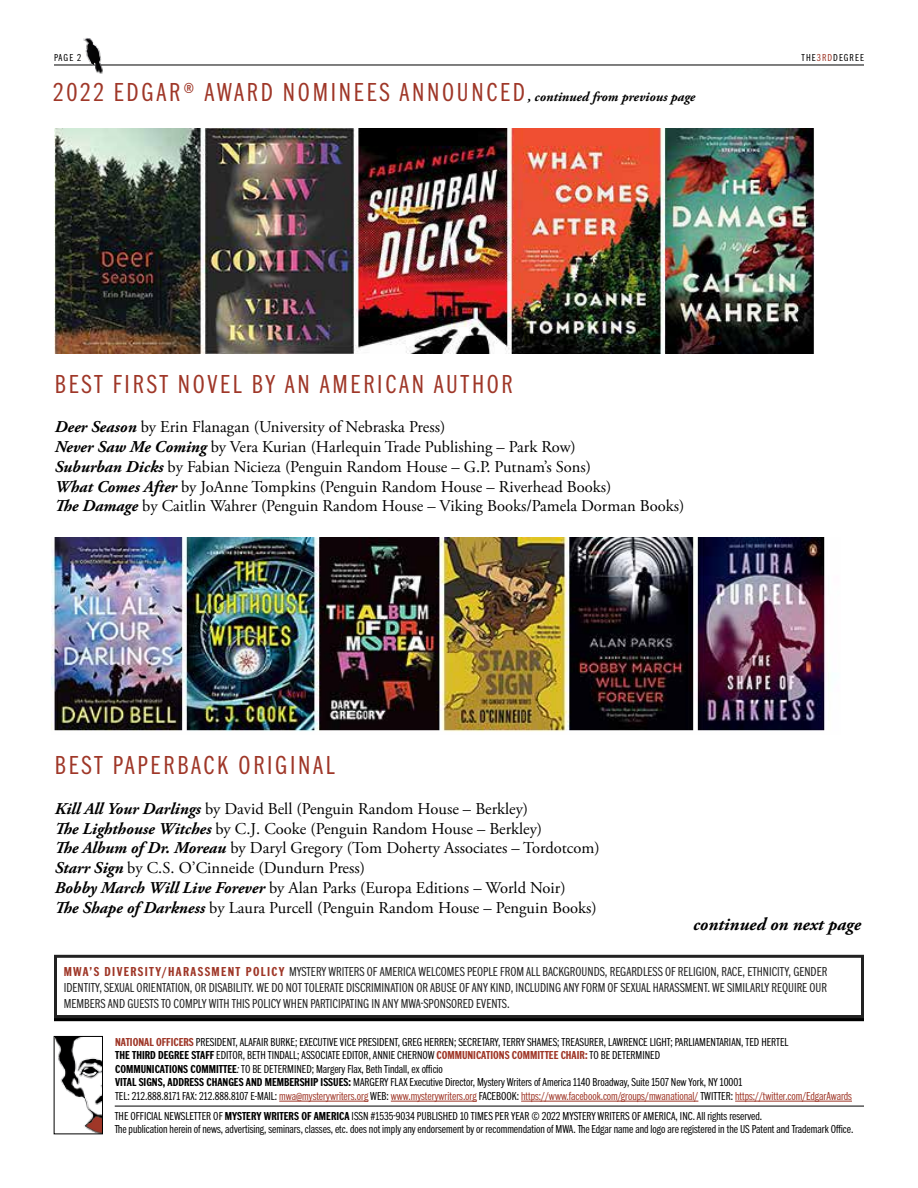
<style>
.page{position:relative;width:918px;height:1188px;background:#fff}
.page>*{position:absolute;margin:0;border:0;box-sizing:border-box;transform-origin:0 0}
.t1{font:300 27px "Franklin Cond ITC Std";letter-spacing:.1em;color:#9f3728}
.t2{font:italic 700 18px "Adobe Garamond Pro";color:#000}
.t3{font:16.5px/19.8px "Adobe Garamond Pro";color:#000}
.t4{font:300 13.5px/16.2px "Franklin Cond ITC Std";color:#222;text-align:justify}
.t5{font:700 13.5px "Franklin Cond ITC Std";letter-spacing:.1em;color:#9f3728}
.t6{font:300 12px/13.5px "Franklin Cond ITC Std";color:#000}
.t7{font:300 12px "Franklin Cond ITC Std";color:#9f3728}
.t8{font:700 12px "Franklin Cond ITC Std";color:#000}
.t9{font:700 12px "Franklin Cond ITC Std";color:#9f3728}
.t10{font:300 10.5px "Franklin Cond ITC Std";letter-spacing:.095em;color:#000}
.s1{color:#9f3728}
.s2{font-family:"Adobe Garamond Pro";font-weight:700;font-style:italic;font-size:13.5px;color:#000}
.s3{font-weight:700;font-style:italic}
.s4{font-weight:700;color:#9f3728}
.s5{font-weight:300;color:#000}
.s6{font-style:italic}
.s7{font-weight:700}
.s8{color:#000}
</style>
<div class="page">
<div style="left:54px;top:1015px;width:810px;height:6px;background:#000"></div>
<hr style="left:54px;top:65px;width:810px;height:1px;background:#000">
<hr style="left:115px;top:1106px;width:749px;height:1px;background:#000">
<img style="left:56px;top:1038px;width:45px;height:94px">
<div style="left:54px;top:1036px;width:49px;height:98px;border:1px solid #000"></div>
<img style="left:81px;top:38px;width:25px;height:36px">
<hr style="left:279px;top:1101px;width:89px;height:1px;background:#9f3728">
<hr style="left:391px;top:1101px;width:86px;height:1px;background:#9f3728">
<hr style="left:521px;top:1101px;width:177px;height:1px;background:#9f3728">
<hr style="left:735px;top:1101px;width:117px;height:1px;background:#9f3728">
<div style="left:54px;top:955px;width:810px;height:63px;border:3px solid #222"></div>
<img style="left:55px;top:129px;width:759px;height:225px">
<img style="left:52px;top:538px;width:774px;height:194px">
<p class="t10" style="left:54px;top:52px;width:29px">PAGE 2</p>
<p class="t10" style="left:802px;top:52px;width:64px">THE<span class="s1">3RD</span>DEGREE</p>
<h1 class="t1" style="left:53px;top:79px;width:644px">2022 EDGAR® AWARD NOMINEES ANNOUNCED <span class="s2">, continued from previous page</span></h1>
<h1 class="t1" style="left:55px;top:370px;width:13px">BEST</h1>
<h1 class="t1" style="left:113px;top:370px;width:12px">FIRST</h1>
<h1 class="t1" style="left:178px;top:370px;width:14px">NOVEL</h1>
<h1 class="t1" style="left:252px;top:370px;width:82px">BYANAMERICAN</h1>
<h1 class="t1" style="left:434px;top:370px;width:15px">AUTHOR</h1>
<p class="t3" style="left:55px;top:418px;width:631px"><span class="s3">Deer Season</span> by Erin Flanagan (University of Nebraska Press)<br><span class="s3">Never Saw Me Coming</span> by Vera Kurian (Harlequin Trade Publishing – Park Row)<br><span class="s3">Suburban Dicks</span> by Fabian Nicieza (Penguin Random House – G.P. Putnam’s Sons)<br><span class="s3">What Comes After</span> by JoAnne Tompkins (Penguin Random House – Riverhead Books)<br><span class="s3">The Damage</span> by Caitlin Wahrer (Penguin Random House – Viking Books/Pamela Dorman Books)</p>
<h1 class="t1" style="left:55px;top:752px;width:13px">BEST</h1>
<h1 class="t1" style="left:113px;top:752px;width:14px">PAPERBACK</h1>
<h1 class="t1" style="left:239px;top:752px;width:13px">ORIGINAL</h1>
<p class="t3" style="left:55px;top:799px;width:547px"><span class="s3">Kill All Your Darlings</span> by David Bell (Penguin Random House – Berkley)<br><span class="s3">The Lighthouse Witches</span> by C.J. Cooke (Penguin Random House – Berkley)<br><span class="s3">The Album of Dr. Moreau</span> by Daryl Gregory (Tom Doherty Associates – Tordotcom)<br><span class="s3">Starr Sign</span> by C.S. O’Cinneide (Dundurn Press)<br><span class="s3">Bobby March Will Live Forever</span> by Alan Parks (Europa Editions – World Noir)<br><span class="s3">The Shape of Darkness</span> by Laura Purcell (Penguin Random House – Penguin Books)</p>
<h2 class="t2" style="left:693px;top:914px;width:169px">continued on next page</h2>
<p class="t5" style="left:64px;top:964px;width:56px">MWA’S DIVERSIT</p>
<p class="t5" style="left:156px;top:964px;width:29px">Y/HARASSMENT</p>
<p class="t5" style="left:246px;top:964px;width:8px">POLIC</p>
<p class="t4" style="left:64px;top:964px;width:765px;text-indent:215px"><span class="s4">Y</span> MYSTERY WRITERS OF AMERICA WELCOMES PEOPLE FROM ALL BACKGROUNDS, REGARDLESS OF RELIGION, RACE, ETHNICITY, GENDER IDENTITY, SEXUAL ORIENTATION, OR DISABILITY. WE DO NOT TOLERATE DISCRIMINATION OR ABUSE OF ANY KIND, INCLUDING ANY FORM OF SEXUAL HARASSMENT. WE SIMILARLY REQUIRE OUR MEMBERS AND GUESTS TO COMPLY WITH THIS POLICY WHEN PARTICIPATING IN ANY MWA-SPONSORED EVENTS.</p>
<p class="t6" style="left:115px;top:1036px;width:199px"><span class="s4">NATIONAL OFFICERS</span> PRESIDENT, ALAFAIR BURKE; EXECUTIVE</p>
<p class="t6" style="left:340px;top:1036px;width:24px">VICE PRESI</p>
<p class="t6" style="left:379px;top:1036px;width:85px">DENT, GREG HERREN; SECRETARY</p>
<p class="t6" style="left:498px;top:1036px;width:10px">, TERRY</p>
<p class="t6" style="left:527px;top:1036px;width:7px">SHAMES</p>
<p class="t6" style="left:557px;top:1036px;width:10px">;TREASURER</p>
<p class="t6" style="left:604px;top:1036px;width:77px">, LAWRENCE LIGHT; PARLIAMENTARIAN</p>
<p class="t6" style="left:741px;top:1036px;width:49px">, TED HERTEL</p>
<p class="t8" style="left:115px;top:1049px;width:87px">THE THIRD DEGREE STAFF</p>
<p class="t6" style="left:216px;top:1049px;width:91px">EDITOR, BETH TINDALL; ASSOCIATE</p>
<p class="t6" style="left:342px;top:1049px;width:37px">EDITOR, ANNIE</p>
<p class="t6" style="left:397px;top:1049px;width:7px">CHERNOW</p>
<p class="t9" style="left:436px;top:1049px;width:187px">COMMUNICATIONS COMMITTEE CHAIR: <span class="s5">TO BE DETERMINE</span></p>
<p class="t6" style="left:655px;top:1049px;width:7px">D</p>
<p class="t8" style="left:115px;top:1063px;width:7px">COMMUNICATIONS</p>
<p class="t8" style="left:191px;top:1063px;width:7px">COMMITTEE</p>
<p class="t6" style="left:115px;top:1063px;width:629px;text-indent:122px"><span class="s6">:</span> TO BE DETERMINED; MARGERY FLAX, BETH TINDALL, EX OFFICIO<br><span class="s7">VITAL SIGNS, ADDRESS CHANGES AND MEMBERSHIP ISSUES:</span> MARGERY FLAX EXECUTIVE DIRECTOR, MYSTERY WRITERS OF AMERICA 1140 BROADWAY, SUITE 1507 NEW YORK, NY 10001<br>TEL: 212.888.8171 FAX: 212.888.8107 E-MAIL: <span class="s1">MWA@MYSTERYWRITERS.ORG</span> WEB: <span class="s1">WWW.MYSTERYWRITERS.ORG</span>FACEBOOK</p>
<p class="t7" style="left:517px;top:1090px;width:189px"><span class="s8">:</span> HTTPS://WWW.FACEBOOK.COM/GROUPS/MWANATIONAL/ <span class="s8">TWITTER</span></p>
<p class="t7" style="left:731px;top:1090px;width:123px"><span class="s8">:</span> HTTPS://TWITTER.COM/EDGARAWARDS</p>
<p class="t6" style="left:115px;top:1110px;width:740px;text-indent:256px">#1535-9034 PUBLISHED 10 TIMES PER YEAR © 2022 MYSTERY WRITERS OF AMERICA, INC. ALL RIGHTS RESERVED.<br>THE PUBLICATION HEREIN OF NEWS, ADVERTISING, SEMINARS, CLASSES, ETC. DOES NOT IMPLY ANY ENDORSEMENT BY OR RECOMMENDATION OF MWA. THE EDGAR NAME AND LOGO ARE REGISTERED IN THE US PATENT AND TRADEMARK OFFICE.</p>
<p class="t6" style="left:115px;top:1110px;width:156px">THE OFFICIAL NEWSLETTER OF <span class="s7">MYSTERY WRITERS</span></p>
<p class="t8" style="left:301px;top:1110px;width:24px">OF AMERICA</p>
<p class="t6" style="left:352px;top:1110px;width:5px">ISSN</p>
</div>
